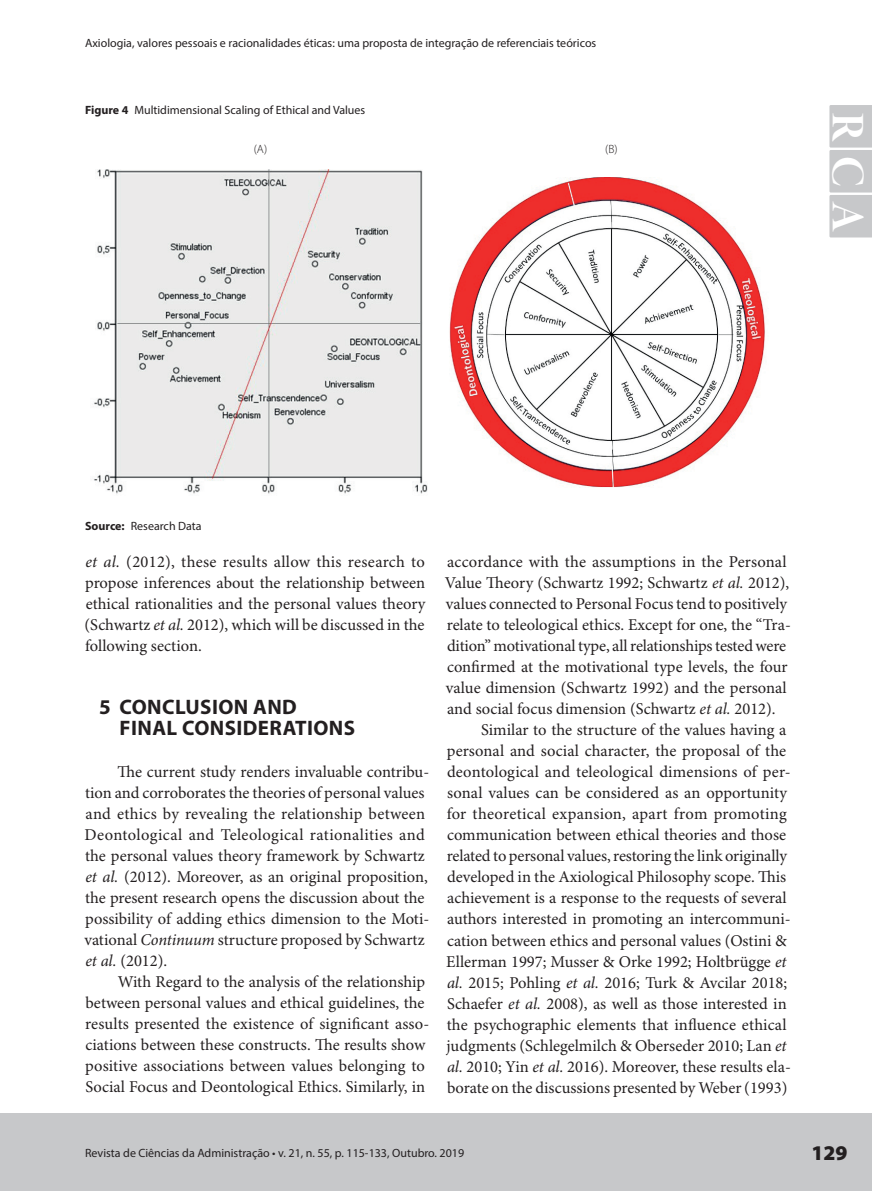
<style>
.page{position:relative;width:872px;height:1191px;background:#fff}
.page>*{position:absolute;margin:0;border:0;box-sizing:border-box;transform-origin:0 0}
.t1{font:46.8px "Minion Pro Bold Disp";color:#fff}
.t2{font:700 21px/21px "Myriad Pro";letter-spacing:.02em;color:#231f20}
.t3{font:900 21px "Myriad Pro";color:#231f20}
.t4{font:16.5px/21px "Minion Pro";color:#231f20}
.t5{font:12px "Myriad Pro";color:#231f20}
.t6{font:300 12px "Myriad Pro";color:#231f20}
.s1{font-weight:700}
.s2{font-style:italic}
</style>
<div class="page">
<div style="left:0;top:1113px;width:872px;height:78px;background:#c7c8ca"></div>
<div style="left:829px;top:105px;width:43px;height:132px;background:#c7c8ca"></div>
<img style="left:94px;top:170px;width:334px;height:324px">
<img style="left:449px;top:177px;width:316px;height:311px">
<p class="t5" style="left:85px;top:35px;width:513px">Axiologia, valores pessoais e racionalidades éticas: uma proposta de integração de referenciais teóricos</p>
<p class="t5" style="left:85px;top:103px;width:282px"><span class="s1">Figure 4</span> Multidimensional Scaling of Ethical and Values</p>
<p class="t6" style="left:254px;top:142px;width:15px">(A)</p>
<p class="t6" style="left:605px;top:142px;width:14px">(B)</p>
<h1 class="t1" style="left:875px;top:112px;width:121px;rotate:90deg">RCA</h1>
<p class="t5" style="left:85px;top:518px;width:118px"><span class="s1">Source:</span> Research Data</p>
<p class="t4" style="left:85px;top:552px;width:342px;text-align:justify"><span class="s2">et al.</span> (2012), these results allow this research to propose inferences about the relationship between ethical rationalities and the personal values theory (Schwartz <span class="s2">et al.</span> 2012), which will be discussed in the following section.</p>
<p class="t2" style="left:120px;top:696px;width:237px;text-indent:-20px">5 CONCLUSION AND<br>FINAL CONSIDERATIONS</p>
<p class="t4" style="left:84px;top:762px;width:346px;text-indent:33px">The current study renders invaluable contribu&shy;tion and corroborates the theories of personal values and ethics by revealing the relationship between Deontological and Teleological rationalities and the personal values theory framework by Schwartz <span class="s2">et al.</span> (2012). Moreover, as an original proposition, the present research opens the discussion about the possibility of adding ethics dimension to the Moti&shy;vational <span class="s2">Continuum</span> structure proposed by Schwartz <span class="s2">et al.</span> (2012).</p>
<p class="t4" style="left:85px;top:972px;width:345px;text-indent:32px">With Regard to the analysis of the relationship between personal values and ethical guidelines, the results presented the existence of significant asso&shy;ciations between these constructs. The results show positive associations between values belonging to Social Focus and Deontological Ethics. Similarly, in</p>
<p class="t4" style="left:447px;top:552px;width:341px">accordance with the assumptions in the Personal</p>
<p class="t4" style="left:445px;top:573px;width:346px">Value Theory (Schwartz 1992; Schwartz <span class="s2">et al.</span> 2012),</p>
<p class="t4" style="left:446px;top:594px;width:342px">values connected to Personal Focus tend to positively</p>
<p class="t4" style="left:447px;top:615px;width:345px">relate to teleological ethics. Except for one, the “Tra-</p>
<p class="t4" style="left:447px;top:636px;width:341px">dition” motivational type, all relationships tested were</p>
<p class="t4" style="left:447px;top:657px;width:342px">confirmed at the motivational type levels, the four</p>
<p class="t4" style="left:446px;top:678px;width:342px">value dimension (Schwartz 1992) and the personal</p>
<p class="t4" style="left:447px;top:699px;width:330px">and social focus dimension (Schwartz <span class="s2">et al.</span> 2012).</p>
<p class="t4" style="left:481px;top:720px;width:307px">Similar to the structure of the values having a</p>
<p class="t4" style="left:447px;top:741px;width:341px">personal and social character, the proposal of the</p>
<p class="t4" style="left:447px;top:762px;width:345px">deontological and teleological dimensions of per-</p>
<p class="t4" style="left:447px;top:783px;width:341px">sonal values can be considered as an opportunity</p>
<p class="t4" style="left:447px;top:804px;width:341px">for theoretical expansion, apart from promoting</p>
<p class="t4" style="left:447px;top:825px;width:340px">communication between ethical theories and those</p>
<p class="t4" style="left:447px;top:846px;width:342px">related to personal values, restoring the link originally</p>
<p class="t4" style="left:447px;top:867px;width:341px">developed in the Axiological Philosophy scope. This</p>
<p class="t4" style="left:447px;top:888px;width:341px">achievement is a response to the requests of several</p>
<p class="t4" style="left:447px;top:909px;width:345px">authors interested in promoting an intercommuni-</p>
<p class="t4" style="left:447px;top:930px;width:341px">cation between ethics and personal values (Ostini &amp;</p>
<p class="t4" style="left:446px;top:951px;width:342px">Ellerman 1997; Musser &amp; Orke 1992; Holtbrügge <span class="s2">et</span></p>
<p class="t4" style="left:447px;top:972px;width:342px"><span class="s2">al.</span> 2015; Pohling <span class="s2">et al.</span> 2016; Turk &amp; Avcilar 2018;</p>
<p class="t4" style="left:447px;top:993px;width:341px">Schaefer <span class="s2">et al.</span> 2008), as well as those interested in</p>
<p class="t4" style="left:446px;top:1014px;width:341px">the psychographic elements that influence ethical</p>
<p class="t4" style="left:446px;top:1035px;width:341px">judgments (Schlegelmilch &amp; Oberseder 2010; Lan <span class="s2">et</span></p>
<p class="t4" style="left:447px;top:1056px;width:345px"><span class="s2">al.</span> 2010; Yin <span class="s2">et al.</span> 2016). Moreover, these results ela-</p>
<p class="t4" style="left:447px;top:1077px;width:342px">borate on the discussions presented by Weber (1993)</p>
<p class="t5" style="left:85px;top:1145px;width:381px">Revista de Ciências da Administração • v. 21, n. 55, p. 115-133, Outubro. 2019</p>
<p class="t3" style="left:811px;top:1141px;width:38px">129</p>
</div>
